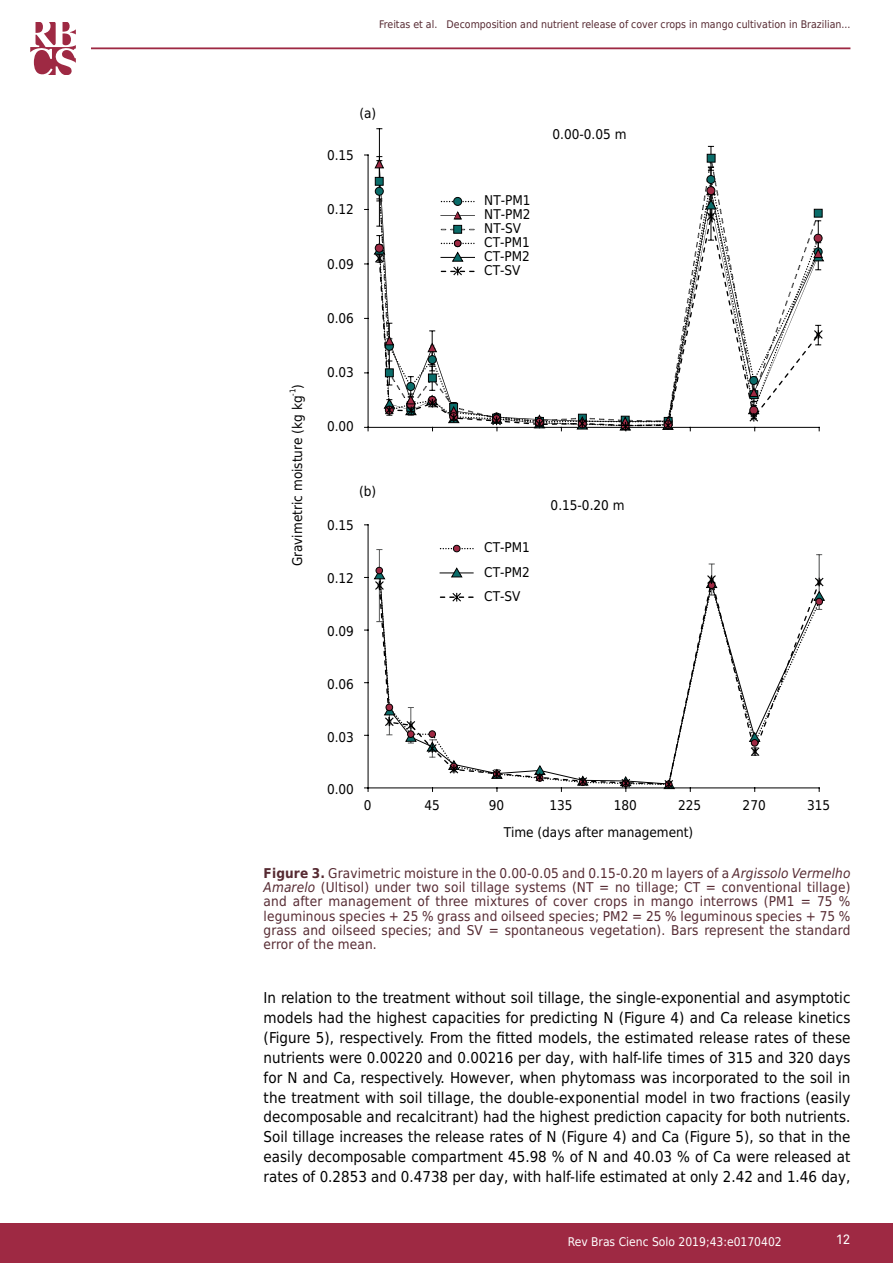
<style>
.page{position:relative;width:893px;height:1263px;background:#fff}
.page>*{position:absolute;margin:0;border:0;box-sizing:border-box;transform-origin:0 0}
.t1{font:15px/20px "DejaVu Sans Condensed";color:#000;text-align:justify}
.t2{font:13.5px/14.2px "DejaVu Sans Condensed";letter-spacing:.01em;color:#562a32;text-align:justify}
.t3{font:13.5px/14px "DejaVu Sans Condensed";color:#000}
.t4{font:13.5px "Akkurat Pro";color:#fff}
.t5{font:12px "DejaVu Sans Condensed";color:#fff}
.t6{font:10.5px "DejaVu Sans Condensed";color:#562a32}
.t7{font:7.8px "DejaVu Sans Condensed";color:#000}
.s1{font-weight:700}
.s2{font-style:italic}
</style>
<div class="page">
<div style="left:0;top:1223px;width:893px;height:40px;background:#9e2943"></div>
<hr style="left:91px;top:47px;width:759px;height:2px;background:#9e2943">
<svg style="left:30px;top:22px;width:46px;height:52px"></svg>
<hr style="left:368px;top:787px;width:451px;height:1px;background:#000">
<hr style="left:368px;top:525px;width:1px;height:263px;background:#000">
<hr style="left:368px;top:427px;width:451px;height:1px;background:#000">
<hr style="left:368px;top:155px;width:1px;height:272px;background:#000">
<hr style="left:379px;top:129px;width:1px;height:35px;background:#000">
<svg style="left:441px;top:201px;width:34px;height:1px"></svg>
<svg style="left:365px;top:235px;width:9px;height:30px"></svg>
<div style="left:453px;top:197px;width:9px;height:9px;background:#0a6c69;border:1px solid #000;border-radius:50%"></div>
<svg style="left:365px;top:568px;width:9px;height:21px"></svg>
<svg style="left:374px;top:156px;width:10px;height:45px"></svg>
<svg style="left:705px;top:146px;width:12px;height:65px"></svg>
<div style="left:706px;top:186px;width:9px;height:9px;background:#9e2943;border:1px solid #000;border-radius:50%"></div>
<svg style="left:374px;top:211px;width:451px;height:579px"></svg>
<p class="t6" style="left:379px;top:16px;width:473px">Freitas et al. Decomposition and nutrient release of cover crops in mango cultivation in Brazilian...</p>
<p class="t3" style="left:290px;top:389px;width:6px;rotate:-90deg">)</p>
<p class="t7" style="left:286px;top:396px;width:9px;rotate:-90deg">-1</p>
<p class="t3" style="left:290px;top:566px;width:172px;rotate:-90deg">Gravimetric moisture (kg kg</p>
<p class="t3" style="left:359px;top:106px;width:18px">(a)</p>
<p class="t3" style="left:327px;top:148px;width:28px">0.15</p>
<p class="t3" style="left:327px;top:202px;width:28px">0.12</p>
<p class="t3" style="left:327px;top:257px;width:28px">0.09</p>
<p class="t3" style="left:327px;top:311px;width:28px">0.06</p>
<p class="t3" style="left:327px;top:365px;width:28px">0.03</p>
<p class="t3" style="left:327px;top:419px;width:28px">0.00</p>
<p class="t3" style="left:359px;top:484px;width:19px">(b)</p>
<p class="t3" style="left:327px;top:518px;width:28px">0.15</p>
<p class="t3" style="left:327px;top:571px;width:28px">0.12</p>
<p class="t3" style="left:327px;top:624px;width:28px">0.09</p>
<p class="t3" style="left:327px;top:677px;width:28px">0.06</p>
<p class="t3" style="left:327px;top:729px;width:28px">0.03</p>
<p class="t3" style="left:327px;top:782px;width:28px">0.00</p>
<p class="t3" style="left:364px;top:798px;width:9px">0</p>
<p class="t3" style="left:484px;top:193px;width:48px">NT-PM1<br>NT-PM2<br>NT-SV<br>CT-PM1<br>CT-PM2<br>CT-SV</p>
<p class="t3" style="left:553px;top:127px;width:75px">0.00-0.05 m</p>
<p class="t3" style="left:484px;top:535px;width:47px;line-height:24.3px;text-align:justify">CT-PM1<br>CT-PM2<br>CT-SV</p>
<p class="t3" style="left:551px;top:497px;width:75px">0.15-0.20 m</p>
<p class="t3" style="left:424px;top:798px;width:17px">45</p>
<p class="t3" style="left:489px;top:798px;width:17px">90</p>
<p class="t3" style="left:549px;top:798px;width:25px">135</p>
<p class="t3" style="left:614px;top:798px;width:25px">180</p>
<p class="t3" style="left:678px;top:798px;width:25px">225</p>
<p class="t3" style="left:743px;top:798px;width:25px">270</p>
<p class="t3" style="left:807px;top:798px;width:25px">315</p>
<p class="t3" style="left:504px;top:825px;width:191px">Time (days after management)</p>
<p class="t2" style="left:264px;top:865px;width:588px"><span class="s1">Figure 3.</span> Gravimetric moisture in the 0.00-0.05 and 0.15-0.20 m layers of a <span class="s2">Argissolo Vermelho Amarelo</span> (Ultisol) under two soil tillage systems (NT = no tillage; CT = conventional tillage) and after management of three mixtures of cover crops in mango interrows (PM1 = 75 % leguminous species + 25 % grass and oilseed species; PM2 = 25 % leguminous species + 75 % grass and oilseed species; and SV = spontaneous vegetation). Bars represent the standard error of the mean.</p>
<p class="t1" style="left:264px;top:987px;width:588px">In relation to the treatment without soil tillage, the single-exponential and asymptotic models had the highest capacities for predicting N (Figure 4) and Ca release kinetics (Figure 5), respectively. From the fitted models, the estimated release rates of these nutrients were 0.00220 and 0.00216 per day, with half-life times of 315 and 320 days for N and Ca, respectively. However, when phytomass was incorporated to the soil in the treatment with soil tillage, the double-exponential model in two fractions (easily decomposable and recalcitrant) had the highest prediction capacity for both nutrients.<br>Soil tillage increases the release rates of N (Figure 4) and Ca (Figure 5), so that in the easily decomposable compartment 45.98 % of N and 40.03 % of Ca were released at rates of 0.2853 and 0.4738 per day, with half-life estimated at only 2.42 and 1.46 day,</p>
<p class="t5" style="left:568px;top:1231px;width:215px">Rev Bras Cienc Solo 2019;43:e0170402</p>
<p class="t4" style="left:836px;top:1231px;width:16px">12</p>
</div>
